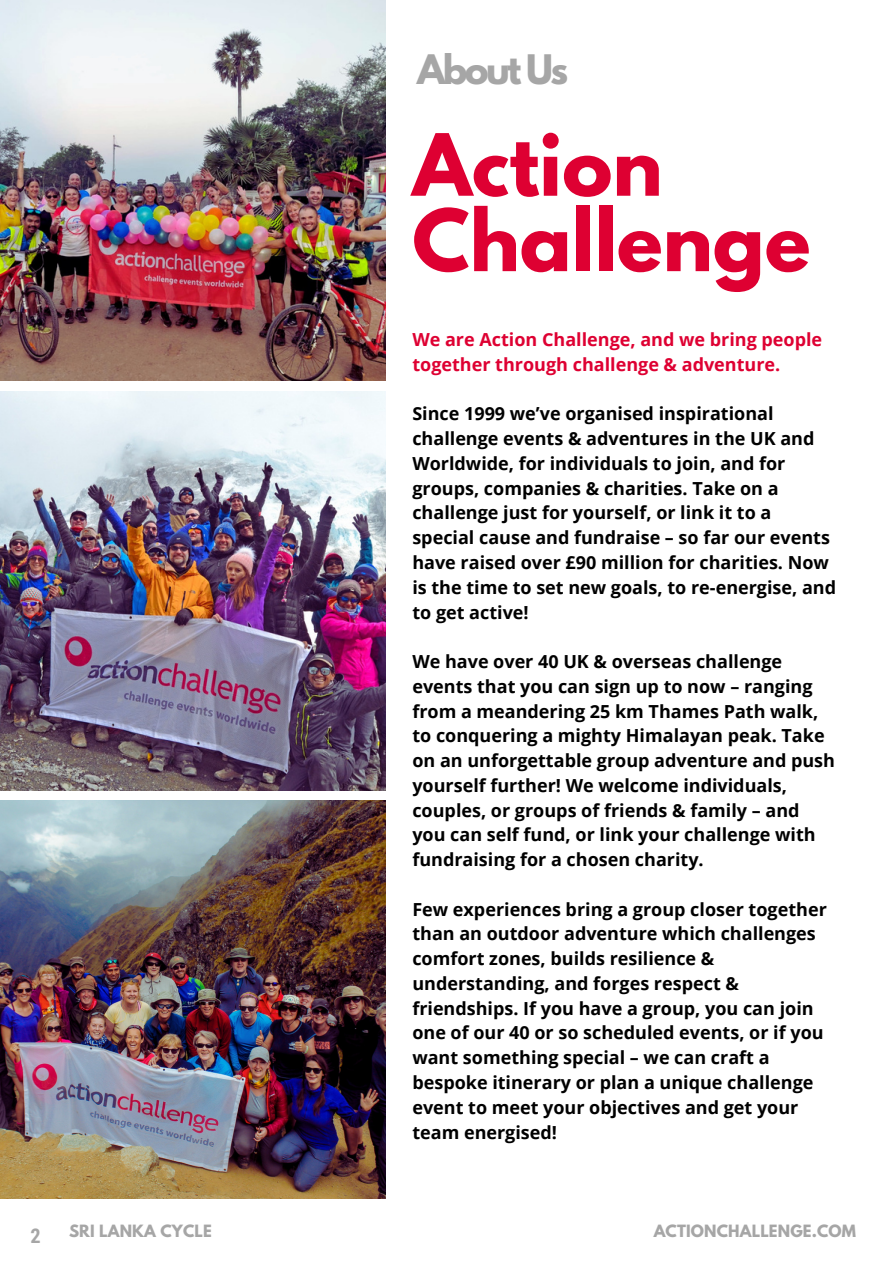
<style>
.page{position:relative;width:894px;height:1264px;background:#fff}
.page>*{position:absolute;margin:0;border:0;box-sizing:border-box;transform-origin:0 0}
.t1{font:700 75.9px/75.3px "League Spartan";color:#de0032}
.t2{font:700 36px "League Spartan";letter-spacing:-.07em;color:#a6a6a6}
.t3{font:700 20.25px "Roboto Condensed";color:#a6a6a6}
.t4{font:700 18px/24.8px "Open Sans";color:#000}
.t5{font:700 18px/24.8px "Open Sans";color:#de0032}
.t6{font:700 15px "League Spartan";letter-spacing:.01em;color:#a6a6a6}
</style>
<div class="page">
<img style="left:0;top:0;width:385px;height:380px">
<img style="left:0;top:392px;width:385px;height:398px">
<img style="left:0;top:800px;width:385px;height:398px">
<h3 class="t2" style="left:417px;top:51px;width:153px">About Us</h3>
<h2 class="t1" style="left:412px;top:137px;width:399px">Action<br>Challenge</h2>
<h1 class="t5" style="left:412px;top:327px;width:411px">We are Action Challenge, and we bring people together through challenge &amp; adventure.</h1>
<h3 class="t4" style="left:412px;top:401px;width:425px">Since 1999 we’ve organised inspirational challenge events &amp; adventures in the UK and Worldwide, for individuals to join, and for groups, companies &amp; charities. Take on a challenge just for yourself, or link it to a special cause and fundraise – so far our events have raised over £90 million for charities. Now is the time to set new goals, to re-energise, and to get active!</h3>
<h3 class="t4" style="left:412px;top:648px;width:424px">We have over 40 UK &amp; overseas challenge events that you can sign up to now – ranging from a meandering 25 km Thames Path walk, to conquering a mighty Himalayan peak. Take on an unforgettable group adventure and push yourself further! We welcome individuals, couples, or groups of friends &amp; family – and you can self fund, or link your challenge with fundraising for a chosen charity.</h3>
<h3 class="t4" style="left:412px;top:896px;width:416px">Few experiences bring a group closer together than an outdoor adventure which challenges comfort zones, builds resilience &amp; understanding, and forges respect &amp; friendships. If you have a group, you can join one of our 40 or so scheduled events, or if you want something special – we can craft a bespoke itinerary or plan a unique challenge event to meet your objectives and get your team energised!</h3>
<p class="t3" style="left:30px;top:1223px;width:12px">2</p>
<p class="t6" style="left:69px;top:1223px;width:144px">SRI LANKA CYCLE</p>
<p class="t6" style="left:653px;top:1223px;width:204px">ACTIONCHALLENGE.COM</p>
</div>
